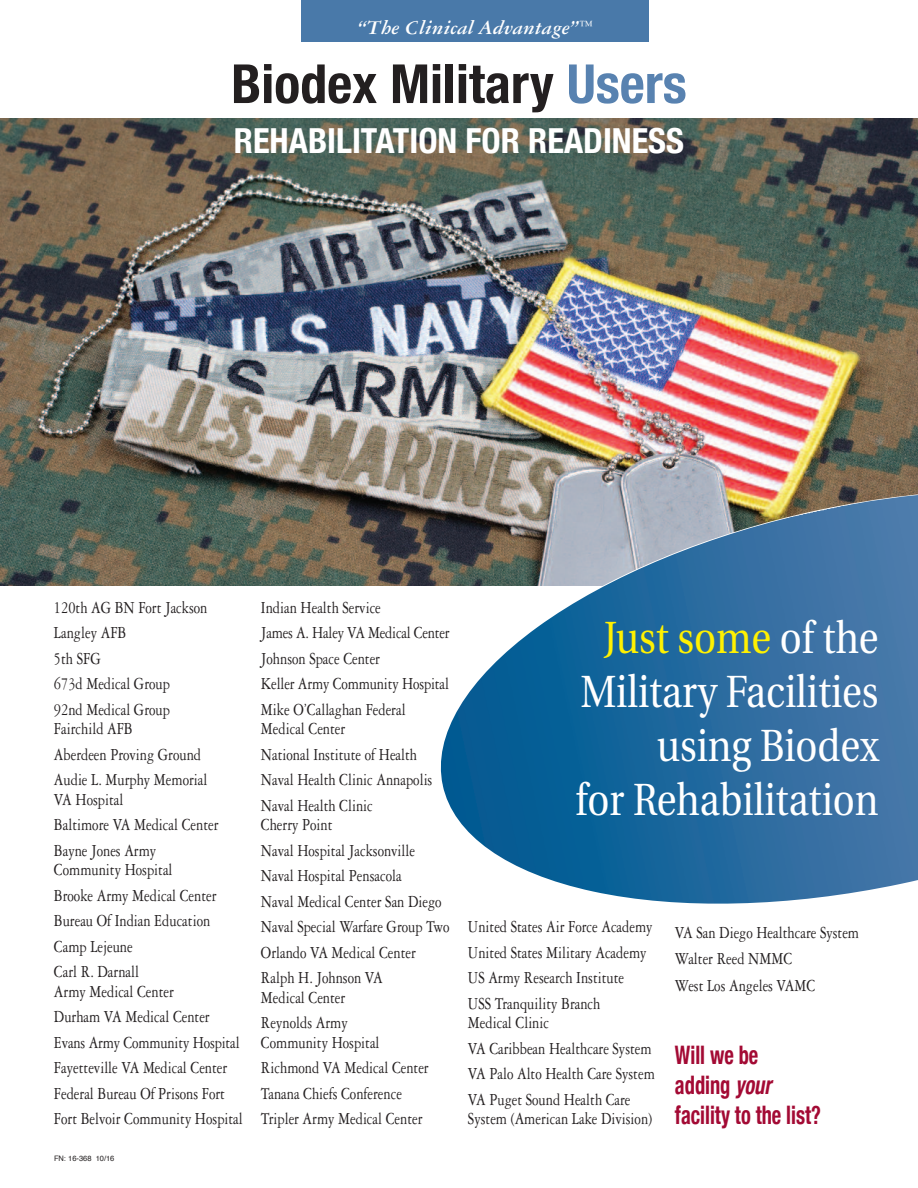
<style>
.page{position:relative;width:918px;height:1188px;background:#fff}
.page>*{position:absolute;margin:0;border:0;box-sizing:border-box;transform-origin:0 0}
.t1{font:700 condensed 54px "Helvetica Neue";color:#231f20}
.t2{font:45px/54px "Utopia";color:#fff;text-align:right;scale:.85 1}
.t3{font:700 condensed 34.5px "Helvetica Neue";color:#fff}
.t4{font:700 condensed 25.5px/30px "Helvetica Neue";color:#a30a34;scale:.8 1}
.t5{font:italic 700 21px "Garamond Three";color:#fff}
.t6{font:18px/25.5px "Garamond Three";color:#231f20;scale:.8 1}
.t7{font:7.5px "Helvetica";color:#231f20}
.s1{color:#fff101}
.s2{font-style:italic}
</style>
<div class="page">
<img style="left:1px;top:118px;width:917px;height:468px">
<svg style="left:569px;top:64px;width:116px;height:40px"></svg>
<img style="left:417px;top:461px;width:501px;height:310px">
<img style="left:441px;top:493px;width:477px;height:411px">
<div style="left:302px;top:0;width:347px;height:41px;background:#4979a9"></div>
<p class="t5" style="left:358px;top:20px;width:236px">“The Clinical Advantage”<sup>™</sup></p>
<h1 class="t1" style="left:231px;top:51px;width:324px">biodex Military</h1>
<h3 class="t3" style="left:234px;top:120px;width:452px">Rehabilitation foR Readiness</h3>
<p class="t6" style="left:54px;top:596px;width:193px">120th AG BN Fort Jackson<br>Langley AFB<br>5th SFG<br>673d Medical Group<br>92nd Medical Group</p>
<p class="t6" style="left:54px;top:717px;width:193px">Fairchild AFB<br>Aberdeen Proving Ground<br>Audie L. Murphy Memorial</p>
<p class="t6" style="left:54px;top:788px;width:207px">VA Hospital<br>Baltimore VA Medical Center<br>Bayne Jones Army</p>
<p class="t6" style="left:54px;top:858px;width:205px">Community Hospital<br>Brooke Army Medical Center<br>Bureau Of Indian Education<br>Camp Lejeune<br>Carl R. Darnall</p>
<p class="t6" style="left:54px;top:980px;width:238px">Army Medical Center<br>Durham VA Medical Center<br>Evans Army Community Hospital<br>Fayetteville VA Medical Center<br>Federal Bureau Of Prisons Fort<br>Fort Belvoir Community Hospital</p>
<p class="t7" style="left:54px;top:1155px;width:62px">FN: 16-368 10/16</p>
<p class="t6" style="left:261px;top:596px;width:237px">Indian Health Service<br>James A. Haley VA Medical Center<br>Johnson Space Center<br>Keller Army Community Hospital<br>Mike O’Callaghan Federal</p>
<p class="t6" style="left:261px;top:717px;width:216px">Medical Center<br>National Institute of Health<br>Naval Health Clinic Annapolis<br>Naval Health Clinic</p>
<p class="t6" style="left:261px;top:813px;width:237px">Cherry Point<br>Naval Hospital Jacksonville<br>Naval Hospital Pensacola<br>Naval Medical Center San Diego<br>Naval Special Warfare Group Two<br>Orlando VA Medical Center<br>Ralph H. Johnson VA</p>
<p class="t6" style="left:261px;top:986px;width:110px">Medical Center<br>Reynolds Army</p>
<p class="t6" style="left:261px;top:1031px;width:211px">Community Hospital<br>Richmond VA Medical Center<br>Tanana Chiefs Conference<br>Tripler Army Medical Center</p>
<h2 class="t2" style="left:575px;top:614px;width:358px"><span class="s1">Just some</span> of the<br>Military Facilities using Biodex<br>for Rehabilitation</h2>
<p class="t6" style="left:468px;top:916px;width:232px">United States Air Force Academy<br>United States Military Academy<br>US Army Research Institute<br>USS Tranquility Branch</p>
<p class="t6" style="left:468px;top:1012px;width:235px">Medical Clinic<br>VA Caribbean Healthcare System<br>VA Palo Alto Health Care System<br>VA Puget Sound Health Care</p>
<p class="t6" style="left:468px;top:1108px;width:232px">System (American Lake Division)</p>
<p class="t6" style="left:675px;top:922px;width:232px;line-height:26.2px">VA San Diego Healthcare System<br>Walter Reed NMMC<br>West Los Angeles VAMC</p>
<h3 class="t4" style="left:675px;top:1040px;width:184px">Will we be<br>adding <span class="s2">your </span>facility to the list?</h3>
</div>
